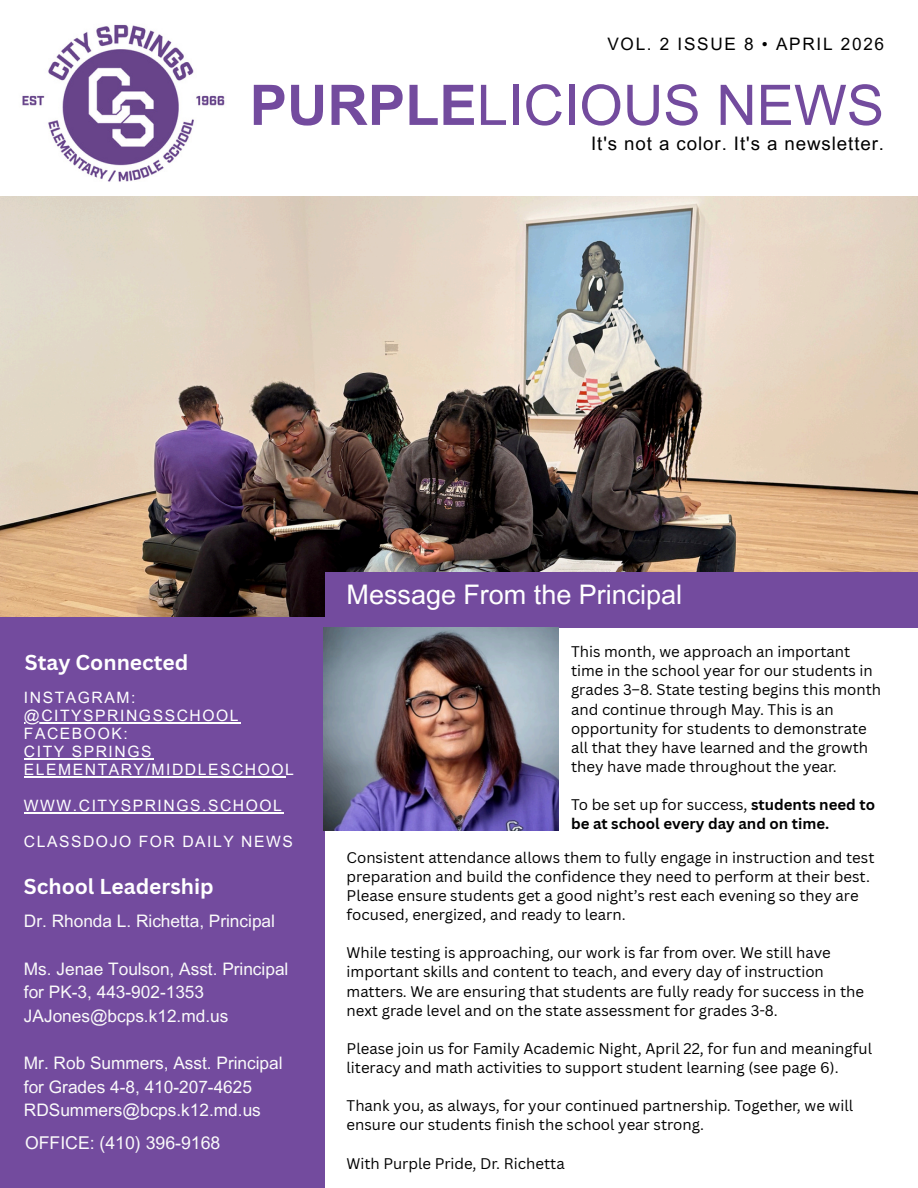
<style>
.page{position:relative;width:918px;height:1188px;background:#fff}
.page>*{position:absolute;margin:0;border:0;box-sizing:border-box;transform-origin:0 0}
.t1{font:55.95px "Arial MT Pro";color:#734b9e}
.t2{font:27px "Arial MT Pro";color:#fff}
.t3{font:700 21px "Canva Sans";color:#fff}
.t4{font:18.75px "Arial MT Pro";letter-spacing:.05em;color:#000}
.t5{font:17.7px "Arial MT Pro";color:#fafafa}
.t6{font:17.25px/23.7px "Arial MT Pro";color:#fafafa}
.t7{font:17.1px "Arial MT Pro";letter-spacing:.1em;color:#000}
.t8{font:15.6px/18px "Arial MT Pro";letter-spacing:.1em;color:#fff}
.t9{font:15px/19.2px "Canva Sans";color:#000}
.t10{font:700 15px/19.2px "Canva Sans";color:#000}
.s1{font-weight:700}
.s2{font-weight:400}
</style>
<div class="page">
<img style="left:0;top:196px;width:918px;height:421px">
<div style="left:0;top:617px;width:324px;height:571px;background:#734b9e"></div>
<div style="left:325px;top:573px;width:593px;height:55px;background:#734b9e"></div>
<img style="left:22px;top:24px;width:203px;height:158px">
<hr style="left:24px;top:722px;width:216px;height:2px;background:#fff">
<hr style="left:24px;top:758px;width:129px;height:2px;background:#fff">
<hr style="left:24px;top:776px;width:261px;height:2px;background:#fff">
<hr style="left:24px;top:812px;width:260px;height:2px;background:#fff">
<img style="left:324px;top:628px;width:235px;height:202px">
<h4 class="t7" style="left:607px;top:38px;width:278px">VOL. 2 ISSUE 8 • APRIL 2026</h4>
<h1 class="t1" style="left:250px;top:84px;width:636px"><span class="s1">PURPLE</span>LICIOUS NEWS</h1>
<h5 class="t4" style="left:591px;top:137px;width:294px">It's not a color. It's a newsletter.</h5>
<h3 class="t3" style="left:25px;top:647px;width:165px">Stay Connected</h3>
<p class="t8" style="left:24px;top:691px;width:216px">INSTAGRAM: @CITYSPRINGSSCHOOL</p>
<p class="t8" style="left:24px;top:727px;width:105px">FACEBOOK:</p>
<p class="t8" style="left:24px;top:745px;width:272px">CITY SPRINGS<br>ELEMENTARY/MIDDLESCHOOL</p>
<h6 class="t8" style="left:24px;top:799px;width:260px">WWW.CITYSPRINGS.SCHOOL</h6>
<p class="t8" style="left:24px;top:835px;width:271px">CLASSDOJO FOR DAILY NEWS</p>
<h3 class="t3" style="left:24px;top:872px;width:191px">School Leadership</h3>
<h5 class="t6" style="left:24px;top:912px;width:253px">Dr. Rhonda L. Richetta, Principal</h5>
<h5 class="t6" style="left:24px;top:959px;width:266px">Ms. Jenae Toulson, Asst. Principal for PK-3, 443-902-1353<br>JAJones@bcps.k12.md.us</h5>
<h5 class="t6" style="left:24px;top:1053px;width:260px">Mr. Rob Summers, Asst. Principal for Grades 4-8, 410-207-4625<br>RDSummers@bcps.k12.md.us</h5>
<h4 class="t5" style="left:25px;top:1136px;width:197px">OFFICE: (410) 396-9168</h4>
<h2 class="t2" style="left:347px;top:585px;width:337px">Message From the Principal</h2>
<p class="t9" style="left:571px;top:642px;width:312px">This month, we approach an important time in the school year for our students in grades 3–8. State testing begins this month and continue through May. This is an opportunity for students to demonstrate all that they have learned and the growth they have made throughout the year.</p>
<p class="t10" style="left:571px;top:795px;width:306px"><span class="s2">To be set up for success,</span> students need to be at school every day and on time.</p>
<p class="t9" style="left:347px;top:847px;width:529px">Consistent attendance allows them to fully engage in instruction and test preparation and build the confidence they need to perform at their best.<br>Please ensure students get a good night’s rest each evening so they are focused, energized, and ready to learn.</p>
<p class="t9" style="left:347px;top:943px;width:519px">While testing is approaching, our work is far from over. We still have important skills and content to teach, and every day of instruction matters. We are ensuring that students are fully ready for success in the next grade level and on the state assessment for grades 3-8.</p>
<p class="t9" style="left:347px;top:1039px;width:527px">Please join us for Family Academic Night, April 22, for fun and meaningful literacy and math activities to support student learning (see page 6).</p>
<p class="t9" style="left:347px;top:1096px;width:508px">Thank you, as always, for your continued partnership. Together, we will ensure our students finish the school year strong.</p>
<p class="t9" style="left:347px;top:1153px;width:220px">With Purple Pride, Dr. Richetta</p>
</div>
